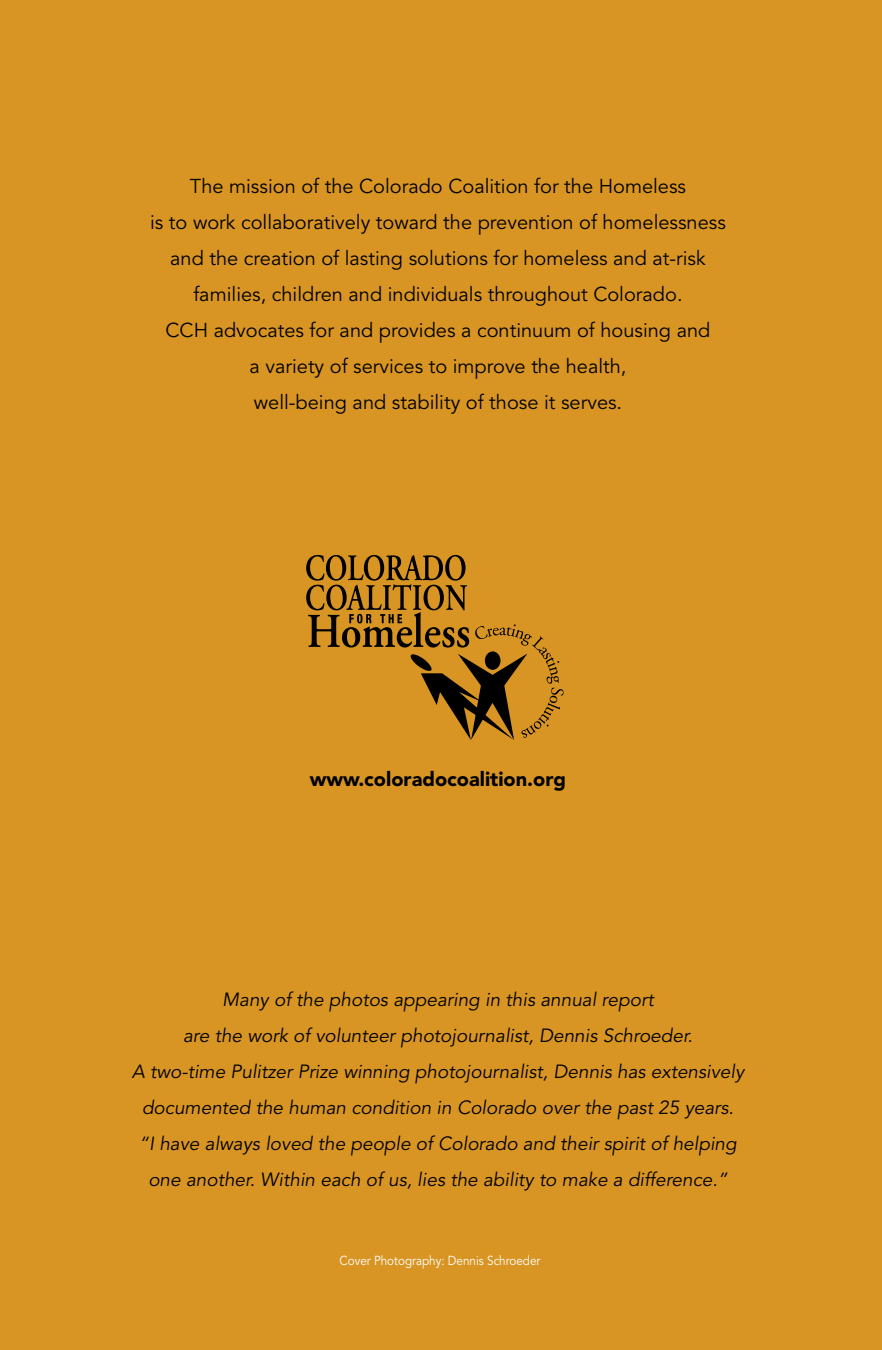
<style>
.page{position:relative;width:882px;height:1350px;background:#d89523}
.page>*{position:absolute;margin:0;border:0;box-sizing:border-box;transform-origin:0 0}
.t1{font:20px/36px "Avenir";color:#000;text-align:center}
.t2{font:900 20px "Avenir";color:#000}
.t3{font:italic 19px/36px "Avenir";color:#000;text-align:center}
.t4{font:13px "Avenir";color:#fff;scale:.9 1}
</style>
<div class="page">
<svg style="left:306px;top:555px;width:258px;height:185px"></svg>
<div style="left:485px;top:651px;width:15px;height:19px;background:#000;border-radius:50%"></div>
<p class="t1" style="left:150px;top:169px;width:577px">The mission of the Colorado Coalition for the Homeless<br>is to work collaboratively toward the prevention of homelessness and the creation of lasting solutions for homeless and at-risk families, children and individuals throughout Colorado.<br>CCH advocates for and provides a continuum of housing and<br>a variety of services to improve the health,<br>well-being and stability of those it serves.</p>
<p class="t2" style="left:310px;top:767px;width:258px">www.coloradocoalition.org</p>
<p class="t3" style="left:132px;top:982px;width:614px">Many of the photos appearing in this annual report<br>are the work of volunteer photojournalist, Dennis Schroeder.<br>A two-time Pulitzer Prize winning photojournalist, Dennis has extensively documented the human condition in Colorado over the past 25 years.<br>“I have always loved the people of Colorado and their spirit of helping one another. Within each of us, lies the ability to make a difference.”</p>
<p class="t4" style="left:340px;top:1253px;width:225px">Cover Photography: Dennis Schroeder</p>
</div>
